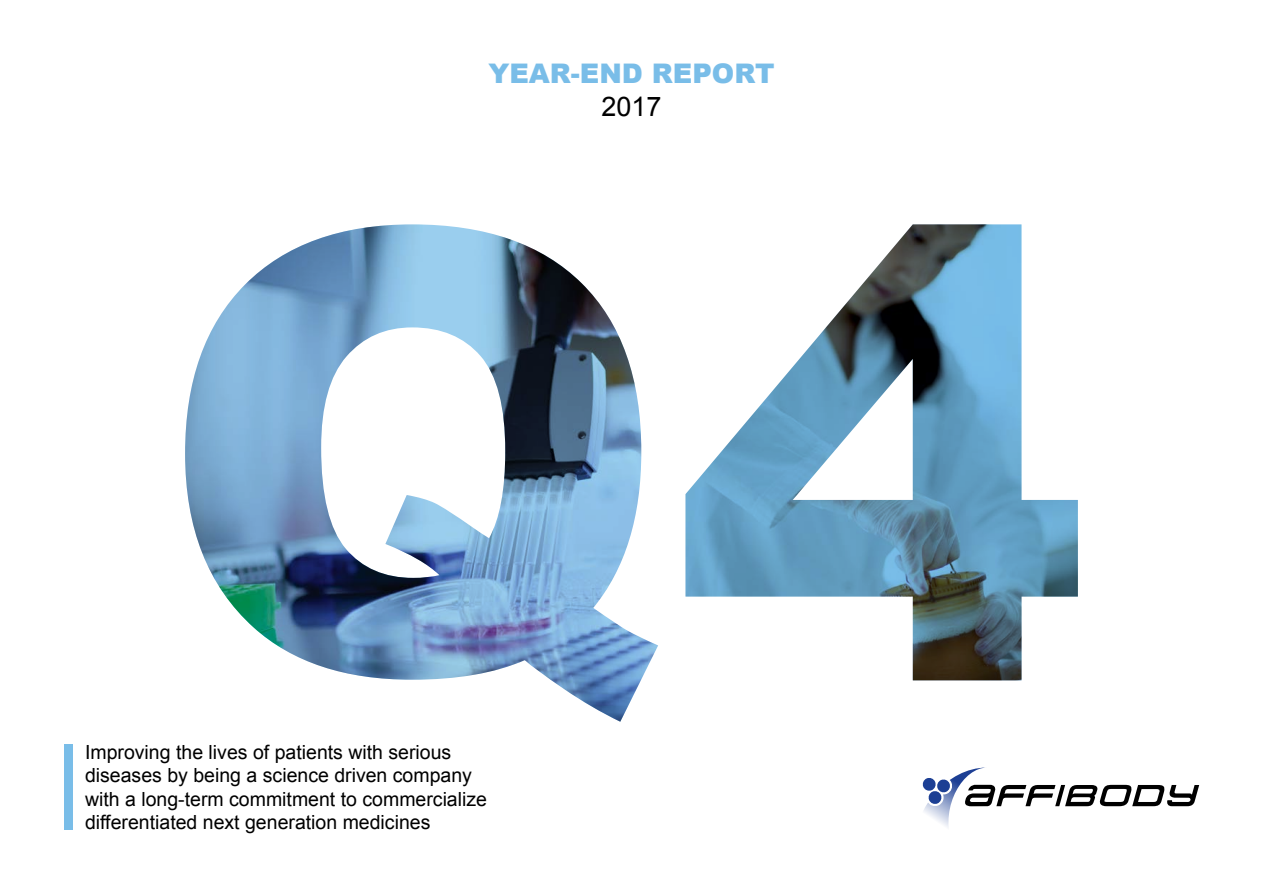
<style>
.page{position:relative;width:1263px;height:893px;background:#fff}
.page>*{position:absolute;margin:0;border:0;box-sizing:border-box;transform-origin:0 0}
.t1{font:900 27px "Arial";color:#79bde8}
.t2{font:27px "Arial";color:#000}
.t3{font:19.5px/23.4px "Arial";color:#000}
</style>
<div class="page">
<svg style="left:922px;top:767px;width:277px;height:60px"></svg>
<div style="left:64px;top:744px;width:8px;height:85px;background:#79bde8"></div>
<img style="left:185px;top:224px;width:473px;height:498px">
<img style="left:685px;top:224px;width:393px;height:456px">
<h1 class="t1" style="left:488px;top:54px;width:288px">YEAR-END REPORT</h1>
<h1 class="t2" style="left:601px;top:88px;width:62px">2017</h1>
<p class="t3" style="left:85px;top:741px;width:403px">Improving the lives of patients with serious diseases by being a science driven company with a long-term commitment to commercialize differentiated next generation medicines</p>
</div>
